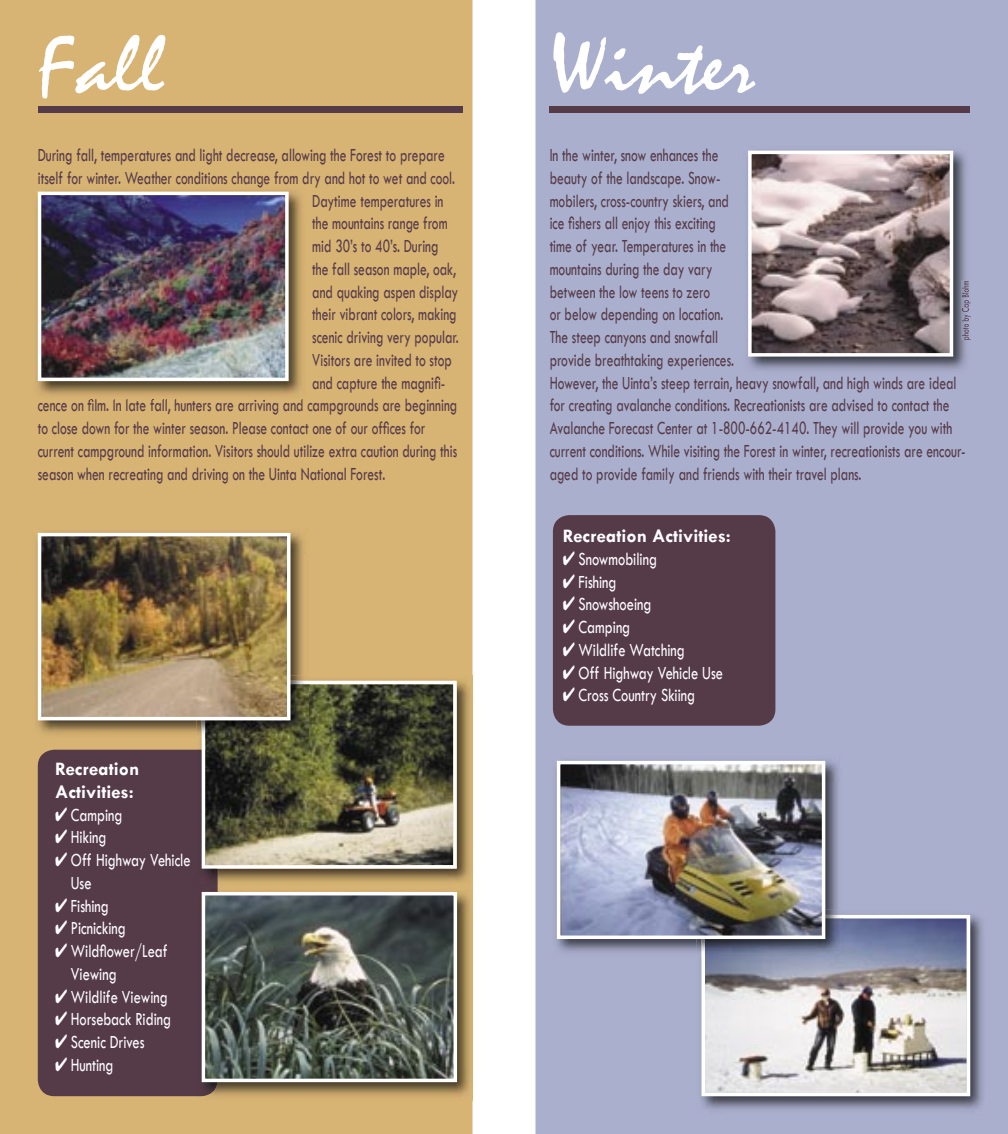
<style>
.page{position:relative;width:1008px;height:1134px;background:#fff}
.page>*{position:absolute;margin:0;border:0;box-sizing:border-box;transform-origin:0 0}
.t1{font:84px "Mistral";color:#fff;scale:1.12 1}
.t2{font:19.25px/22.8px "Tw Cen";color:#553a48;scale:.7 1}
.t3{font:19.25px/22.8px "Tw Cen";color:#fff;scale:.75 1}
.t4{font:700 19.25px/22.8px "Tw Cen";color:#fff}
</style>
<div class="page">
<div style="left:0;top:0;width:472px;height:1134px;background:#d7b374"></div>
<div style="left:536px;top:0;width:472px;height:1134px;background:#aaafcd"></div>
<div style="left:38px;top:750px;width:159px;height:346px;background:#553a48"></div>
<div style="left:38px;top:106px;width:425px;height:7px;background:#553a48"></div>
<div style="left:553px;top:515px;width:222px;height:211px;background:#553a48"></div>
<div style="left:550px;top:106px;width:420px;height:7px;background:#553a48"></div>
<img style="left:696px;top:910px;width:292px;height:205px">
<svg style="left:702px;top:915px;width:268px;height:181px;background:#b7b6bb"></svg>
<img style="left:743px;top:146px;width:228px;height:229px">
<img style="left:962px;top:281px;width:9px;height:59px">
<svg style="left:748px;top:151px;width:205px;height:206px;background:#998a8b"></svg>
<img style="left:552px;top:756px;width:290px;height:201px">
<img style="left:696px;top:910px;width:146px;height:47px">
<img style="left:702px;top:915px;width:140px;height:42px">
<img style="left:557px;top:761px;width:268px;height:178px">
<img style="left:197px;top:676px;width:276px;height:424px">
<img style="left:471px;top:676px;width:1px;height:424px">
<img style="left:197px;top:750px;width:21px;height:346px">
<svg style="left:202px;top:892px;width:255px;height:190px;background:#5b625d"></svg>
<img style="left:197px;top:751px;width:19px;height:135px">
<img style="left:202px;top:681px;width:255px;height:188px">
<img style="left:33px;top:528px;width:275px;height:210px">
<img style="left:197px;top:676px;width:111px;height:62px">
<img style="left:202px;top:681px;width:106px;height:57px">
<img style="left:38px;top:533px;width:252px;height:187px">
<img style="left:33px;top:187px;width:273px;height:212px">
<img style="left:38px;top:187px;width:268px;height:1px">
<img style="left:38px;top:399px;width:268px;height:1px">
<img style="left:38px;top:192px;width:251px;height:189px">
<h1 class="t1" style="left:38px;top:16px;width:114px">Fall</h1>
<p class="t2" style="left:38px;top:144px;width:583px">During fall, temperatures and light decrease, allowing the Forest to prepare</p>
<p class="t2" style="left:38px;top:166px;width:598px">itself for winter. Weather conditions change from dry and hot to wet and cool.</p>
<p class="t2" style="left:312px;top:189px;width:189px">Daytime temperatures in</p>
<p class="t2" style="left:312px;top:212px;width:195px">the mountains range from</p>
<p class="t2" style="left:312px;top:235px;width:182px">mid 30’s to 40’s. During</p>
<p class="t2" style="left:312px;top:257px;width:207px">the fall season maple, oak,</p>
<p class="t2" style="left:312px;top:280px;width:210px">and quaking aspen display</p>
<p class="t2" style="left:312px;top:303px;width:208px">their vibrant colors, making</p>
<p class="t2" style="left:312px;top:326px;width:211px">scenic driving very popular.</p>
<p class="t2" style="left:312px;top:348px;width:201px">Visitors are invited to stop</p>
<p class="t2" style="left:312px;top:371px;width:191px">and capture the magnifi-</p>
<p class="t2" style="left:38px;top:394px;width:601px">cence on film. In late fall, hunters are arriving and campgrounds are beginning</p>
<p class="t2" style="left:38px;top:417px;width:555px">to close down for the winter season. Please contact one of our offices for</p>
<p class="t2" style="left:38px;top:439px;width:601px">current campground information. Visitors should utilize extra caution during this</p>
<p class="t2" style="left:38px;top:462px;width:498px">season when recreating and driving on the Uinta National Forest.</p>
<p class="t4" style="left:55px;top:757px;width:86px">Recreation<br>Activities:</p>
<p class="t3" style="left:55px;top:803px;width:91px">✔ Camping</p>
<p class="t3" style="left:55px;top:826px;width:70px">✔ Hiking</p>
<p class="t3" style="left:71px;top:849px;width:161px;text-indent:-16px">✔ Off Highway Vehicle<br>Use</p>
<p class="t3" style="left:55px;top:894px;width:73px">✔ Fishing</p>
<p class="t3" style="left:55px;top:917px;width:96px">✔ Picnicking</p>
<p class="t3" style="left:71px;top:940px;width:131px;text-indent:-16px">✔ Wildflower/Leaf<br>Viewing</p>
<p class="t3" style="left:55px;top:985px;width:152px">✔ Wildlife Viewing</p>
<p class="t3" style="left:55px;top:1008px;width:156px">✔ Horseback Riding</p>
<p class="t3" style="left:55px;top:1031px;width:121px">✔ Scenic Drives</p>
<p class="t3" style="left:55px;top:1053px;width:79px">✔ Hunting</p>
<h1 class="t1" style="left:550px;top:16px;width:185px">Winter</h1>
<p class="t2" style="left:550px;top:144px;width:596px">In the winter, snow enhances the<br>beauty of the landscape. Snow-<br>mobilers, cross-country skiers, and<br>ice fishers all enjoy this exciting<br>time of year. Temperatures in the<br>mountains during the day vary<br>between the low teens to zero<br>or below depending on location.<br>The steep canyons and snowfall<br>provide breathtaking experiences.<br>However, the Uinta’s steep terrain, heavy snowfall, and high winds are ideal for creating avalanche conditions. Recreationists are advised to contact the Avalanche Forecast Center at 1-800-662-4140. They will provide you with current conditions. While visiting the Forest in winter, recreationists are encour&shy;aged to provide family and friends with their travel plans.</p>
<p class="t4" style="left:563px;top:524px;width:170px">Recreation Activities:</p>
<p class="t3" style="left:563px;top:547px;width:127px">✔ Snowmobiling</p>
<p class="t3" style="left:563px;top:570px;width:73px">✔ Fishing</p>
<p class="t3" style="left:563px;top:593px;width:120px">✔ Snowshoeing</p>
<p class="t3" style="left:563px;top:616px;width:91px">✔ Camping</p>
<p class="t3" style="left:563px;top:638px;width:164px">✔ Wildlife Watching</p>
<p class="t3" style="left:563px;top:661px;width:215px">✔ Off Highway Vehicle Use</p>
<p class="t3" style="left:563px;top:684px;width:178px">✔ Cross Country Skiing</p>
</div>
